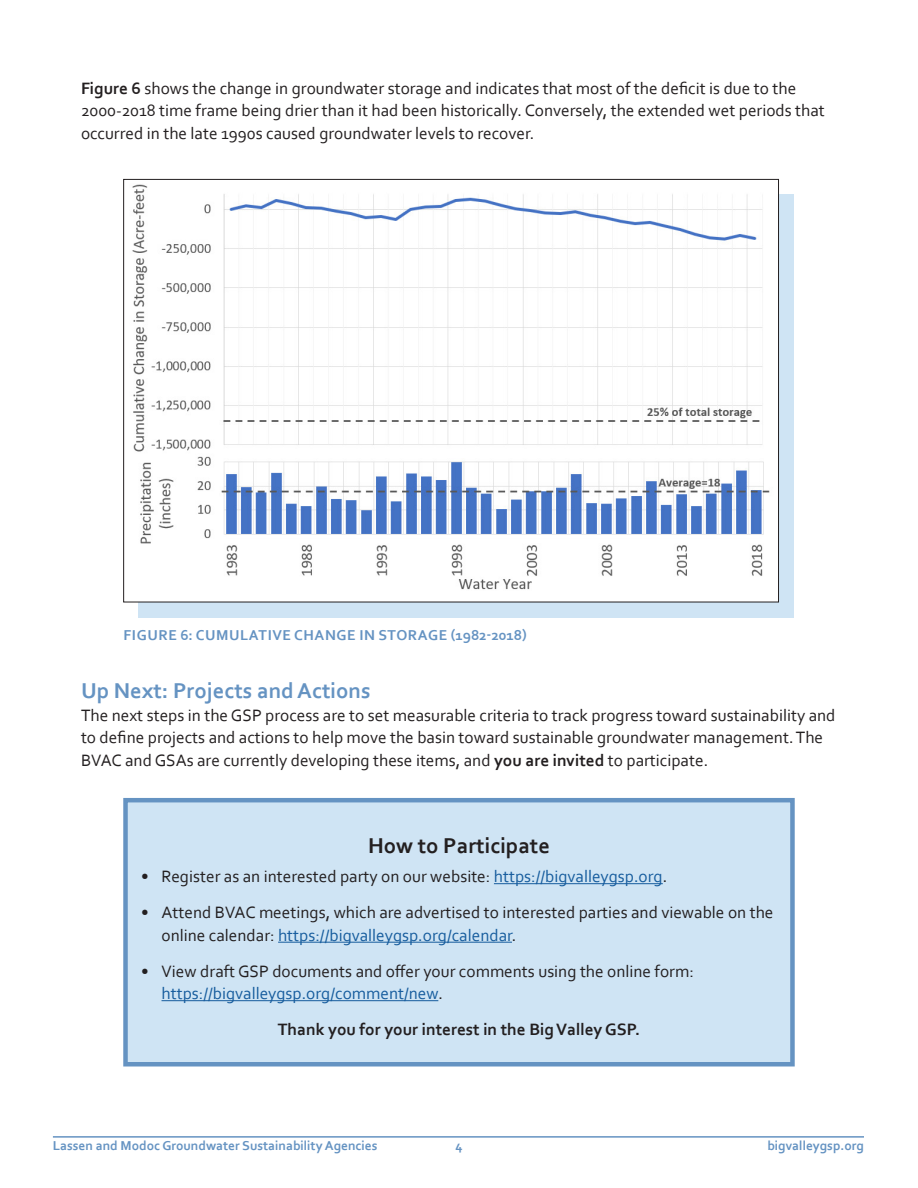
<style>
.page{position:relative;width:918px;height:1188px;background:#fff}
.page>*{position:absolute;margin:0;border:0;box-sizing:border-box;transform-origin:0 0}
.t1{font:700 22.5px "Corbel";color:#6593c2}
.t2{font:700 22.5px "Corbel";color:#231f20}
.body{font:17.25px/22.5px "Corbel";color:#231f20}
.body-2{font:700 17.25px "Corbel";color:#231f20}
.figure_title{font:700 15px "Corbel";letter-spacing:.04em;color:#6593c2}
.t3{font:700 13.5px "Corbel";color:#6593c2}
.s1{font-weight:700}
.s2{color:#175d9e}
</style>
<div class="page">
<hr style="left:53px;top:1136px;width:811px;height:2px;background:#6593c2">
<div style="left:138px;top:194px;width:656px;height:423px;background:#cfe4f4"></div>
<div style="left:126px;top:800px;width:666px;height:264px;background:#cfe4f4"></div>
<hr style="left:494px;top:883px;width:169px;height:1px;background:#175d9e">
<hr style="left:278px;top:942px;width:234px;height:1px;background:#175d9e">
<hr style="left:162px;top:1000px;width:276px;height:1px;background:#175d9e">
<div style="left:123px;top:798px;width:672px;height:268px;border:4px solid #6593c2"></div>
<div style="left:124px;top:179px;width:655px;height:423px;background:#fff"></div>
<img style="left:132px;top:184px;width:638px;height:406px">
<p class="body" style="left:81px;top:76px;width:745px"><span class="s1">Figure 6</span> shows the change in groundwater storage and indicates that most of the deficit is due to the<br>2000-2018 time frame being drier than it had been historically. Conversely, the extended wet periods that occurred in the late 1990s caused groundwater levels to recover.</p>
<p class="figure_title" style="left:124px;top:626px;width:405px">FIGURE 6: CUMULATIVE CHANGE IN STORAGE (1982-2018)</p>
<h1 class="t1" style="left:81px;top:677px;width:291px">Up Next: Projects and Actions</h1>
<p class="body" style="left:81px;top:703px;width:756px">The next steps in the GSP process are to set measurable criteria to track progress toward sustainability and to define projects and actions to help move the basin toward sustainable groundwater management. The<br>BVAC and GSAs are currently developing these items, and <span class="s1">you are invited</span> to participate.</p>
<h1 class="t2" style="left:368px;top:831px;width:183px">How to Participate</h1>
<p class="body" style="left:141px;top:865px;width:528px">• Register as an interested party on our website: <span class="s2">https://bigvalleygsp.org</span>.</p>
<p class="body" style="left:162px;top:901px;width:613px;text-indent:-20px">• Attend BVAC meetings, which are advertised to interested parties and viewable on the online calendar: <span class="s2">https://bigvalleygsp.org/calendar</span>.</p>
<p class="body" style="left:162px;top:959px;width:534px;text-indent:-20px">• View draft GSP documents and offer your comments using the online form: <span class="s2">https://bigvalleygsp.org/comment/new</span>.</p>
<p class="body-2" style="left:278px;top:1019px;width:364px">Thank you for your interest in the Big Valley GSP.</p>
<p class="t3" style="left:53px;top:1138px;width:326px">Lassen and Modoc Groundwater Sustainability Agencies</p>
<p class="t3" style="left:455px;top:1138px;width:9px">4</p>
<p class="t3" style="left:767px;top:1138px;width:98px">bigvalleygsp.org</p>
</div>
